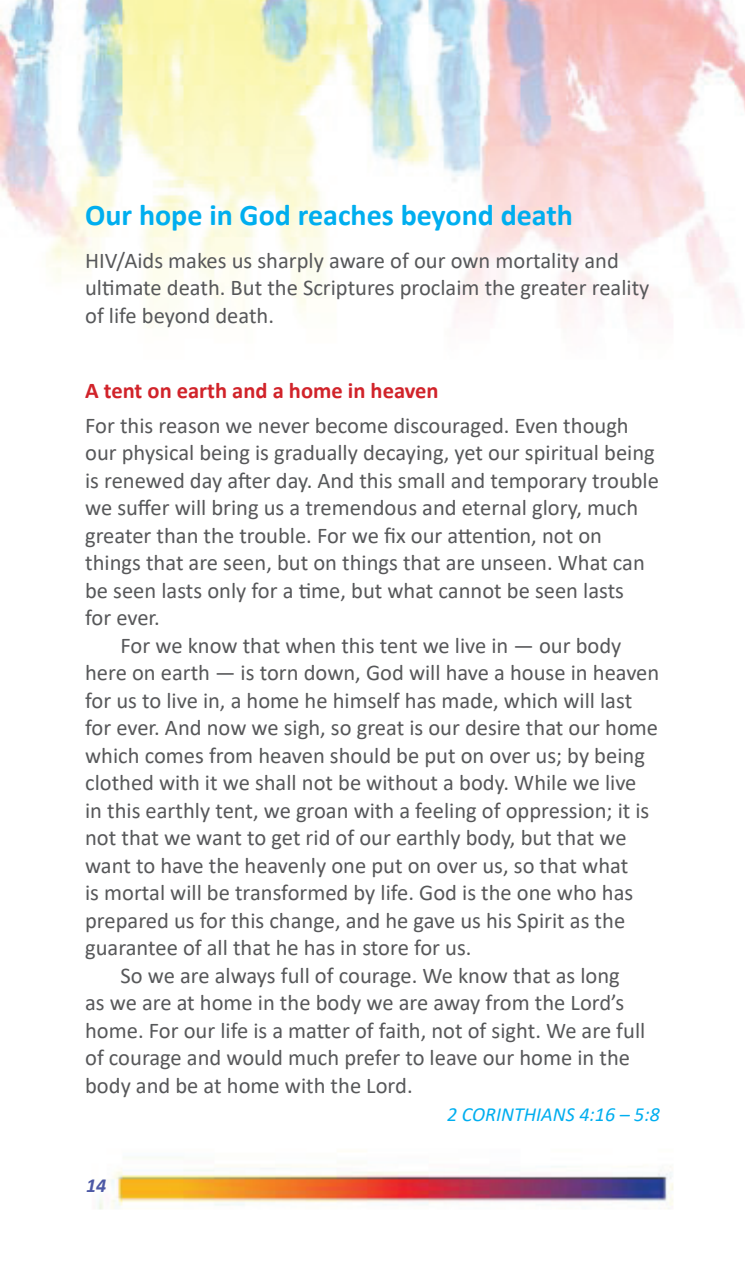
<style>
.page{position:relative;width:745px;height:1262px;background:#fff}
.page>*{position:absolute;margin:0;border:0;box-sizing:border-box;transform-origin:0 0}
.t1{font:700 30px "Calibri";color:#00aeef}
.t2{font:22.5px/27.5px "Calibri";color:#57585a}
.t3{font:700 22.5px "Calibri";color:#d1232a}
.t4{font:italic 20px "Calibri";color:#00aeef}
.t5{font:italic 700 20px "Calibri";color:#4c59a5}
</style>
<div class="page">
<img style="left:0;top:0;width:744px;height:1210px">
<h1 class="t1" style="left:85px;top:194px;width:489px">Our hope in God reaches beyond death</h1>
<p class="t2" style="left:85px;top:246px;width:565px">HIV/Aids makes us sharply aware of our own mortality and ultimate death. But the Scriptures proclaim the greater reality of life beyond death.</p>
<p class="t3" style="left:85px;top:374px;width:355px">A tent on earth and a home in heaven</p>
<p class="t2" style="left:85px;top:411px;width:545px">For this reason we never become discouraged. Even though</p>
<p class="t2" style="left:85px;top:438px;width:570px">our physical being is gradually decaying, yet our spiritual being</p>
<p class="t2" style="left:85px;top:466px;width:575px">is renewed day after day. And this small and temporary trouble</p>
<p class="t2" style="left:85px;top:493px;width:554px">we suffer will bring us a tremendous and eternal glory, much</p>
<p class="t2" style="left:85px;top:521px;width:518px">greater than the trouble. For we fix our attention, not on</p>
<p class="t2" style="left:85px;top:548px;width:561px">things that are seen, but on things that are unseen. What can</p>
<p class="t2" style="left:85px;top:576px;width:540px">be seen lasts only for a time, but what cannot be seen lasts</p>
<p class="t2" style="left:85px;top:603px;width:76px">for ever.</p>
<p class="t2" style="left:120px;top:631px;width:502px">For we know that when this tent we live in — our body</p>
<p class="t2" style="left:85px;top:658px;width:575px">here on earth — is torn down, God will have a house in heaven</p>
<p class="t2" style="left:85px;top:686px;width:548px">for us to live in, a home he himself has made, which will last</p>
<p class="t2" style="left:85px;top:713px;width:574px">for ever. And now we sigh, so great is our desire that our home</p>
<p class="t2" style="left:85px;top:741px;width:561px">which comes from heaven should be put on over us; by being</p>
<p class="t2" style="left:85px;top:768px;width:552px">clothed with it we shall not be without a body. While we live</p>
<p class="t2" style="left:85px;top:796px;width:565px">in this earthly tent, we groan with a feeling of oppression; it is</p>
<p class="t2" style="left:85px;top:823px;width:542px">not that we want to get rid of our earthly body, but that we</p>
<p class="t2" style="left:85px;top:851px;width:544px">want to have the heavenly one put on over us, so that what</p>
<p class="t2" style="left:85px;top:878px;width:549px">is mortal will be transformed by life. God is the one who has</p>
<p class="t2" style="left:85px;top:906px;width:541px">prepared us for this change, and he gave us his Spirit as the</p>
<p class="t2" style="left:85px;top:933px;width:387px">guarantee of all that he has in store for us.</p>
<p class="t2" style="left:120px;top:961px;width:500px">So we are always full of courage. We know that as long</p>
<p class="t2" style="left:85px;top:988px;width:540px">as we are at home in the body we are away from the Lord’s</p>
<p class="t2" style="left:85px;top:1016px;width:561px">home. For our life is a matter of faith, not of sight. We are full</p>
<p class="t2" style="left:85px;top:1043px;width:546px">of courage and would much prefer to leave our home in the</p>
<p class="t2" style="left:85px;top:1071px;width:329px">body and be at home with the Lord.</p>
<p class="t4" style="left:447px;top:1100px;width:214px">2 CORINTHIANS 4:16 – 5:8</p>
<p class="t5" style="left:86px;top:1171px;width:22px">14</p>
</div>
